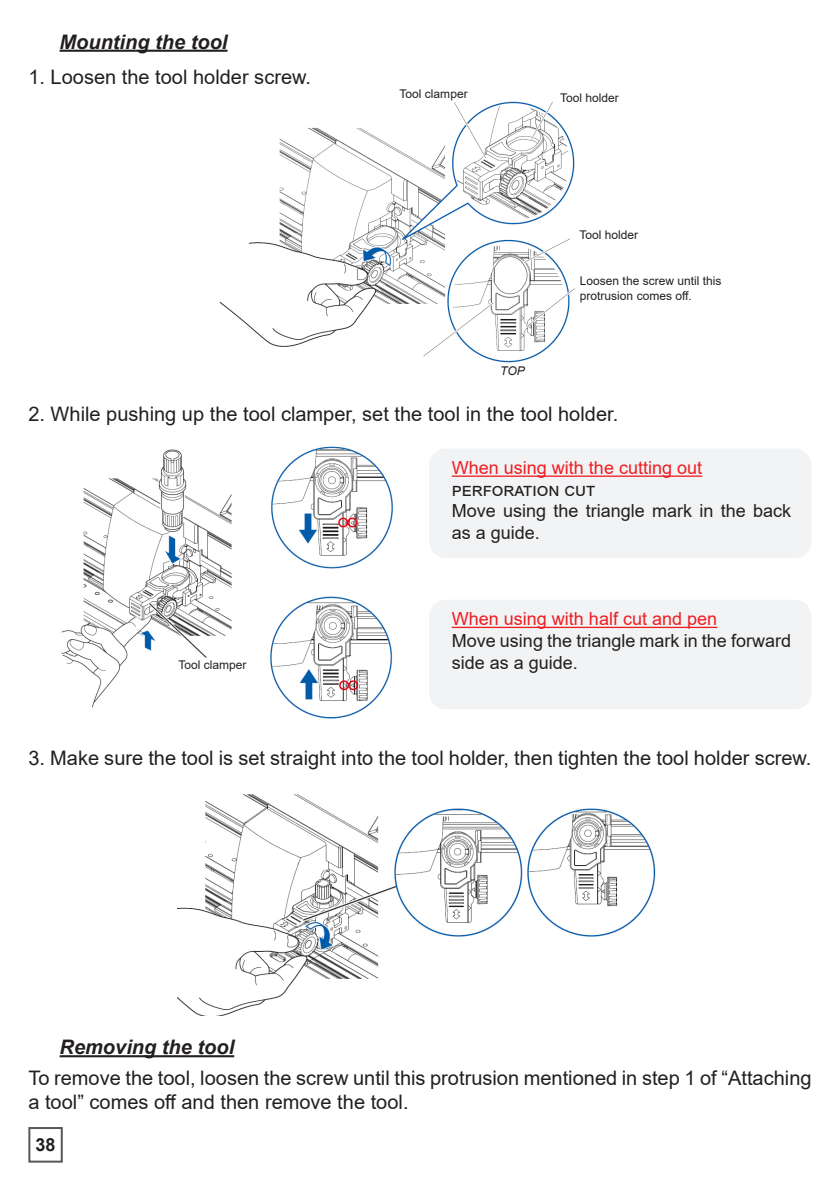
<style>
.page{position:relative;width:840px;height:1191px;background:#fff}
.page>*{position:absolute;margin:0;border:0;box-sizing:border-box;transform-origin:0 0}
.t1{font:20px/24px "Arial";color:#231f20}
.t2{font:italic 700 20px "Arial";color:#231f20}
.t3{font:18px/21.6px "Arial";color:#231f20}
.t4{font:18px "Arial";color:#ee1d23}
.t5{font:700 18px "Arial";color:#231f20}
.t6{font:12px/14.4px "Arial";color:#231f20}
.t7{font:italic 12px "Arial";color:#231f20}
</style>
<div class="page">
<div style="left:28px;top:1127px;width:35px;height:35px;border:2px solid #57585a"></div>
<img style="left:177px;top:794px;width:479px;height:221px">
<hr style="left:60px;top:50px;width:167px;height:2px;background:#231f20">
<hr style="left:60px;top:1055px;width:174px;height:2px;background:#231f20">
<img style="left:219px;top:101px;width:356px;height:262px">
<img style="left:61px;top:446px;width:332px;height:273px">
<div style="left:429px;top:448px;width:382px;height:110px;background:#f2f3f4;border-radius:17px"></div>
<hr style="left:451px;top:475px;width:250px;height:2px;background:#ee1d23">
<div style="left:429px;top:599px;width:382px;height:110px;background:#f2f3f4;border-radius:17px"></div>
<hr style="left:451px;top:627px;width:265px;height:1px;background:#ee1d23">
<p class="t2" style="left:60px;top:28px;width:169px">Mounting the tool</p>
<p class="t1" style="left:28px;top:65px;width:284px">1. Loosen the tool holder screw.</p>
<p class="t6" style="left:399px;top:87px;width:70px">Tool clamper</p>
<p class="t6" style="left:560px;top:91px;width:60px">Tool holder</p>
<p class="t7" style="left:500px;top:363px;width:26px">TOP</p>
<p class="t6" style="left:579px;top:228px;width:60px">Tool holder</p>
<p class="t6" style="left:579px;top:274px;width:143px">Loosen the screw until this protrusion comes off.</p>
<p class="t1" style="left:28px;top:402px;width:591px">2. While pushing up the tool clamper, set the tool in the tool holder.</p>
<p class="t6" style="left:178px;top:657px;width:70px">Tool clamper</p>
<p class="t4" style="left:451px;top:455px;width:252px">When using with the cutting out</p>
<p class="t3" style="left:451px;top:478px;width:145px">perforation cut</p>
<p class="t3" style="left:451px;top:500px;width:341px">Move using the triangle mark in the back as a guide.</p>
<p class="t4" style="left:451px;top:607px;width:267px">When using with half cut and pen</p>
<p class="t3" style="left:451px;top:630px;width:340px">Move using the triangle mark in the forward side as a guide.</p>
<p class="t1" style="left:28px;top:745px;width:784px">3. Make sure the tool is set straight into the tool holder, then tighten the tool holder screw.</p>
<p class="t2" style="left:60px;top:1033px;width:176px">Removing the tool</p>
<p class="t1" style="left:28px;top:1066px;width:784px">To remove the tool, loosen the screw until this protrusion mentioned in step 1 of “Attaching a tool” comes off and then remove the tool.</p>
<p class="t5" style="left:36px;top:1132px;width:22px">38</p>
</div>
